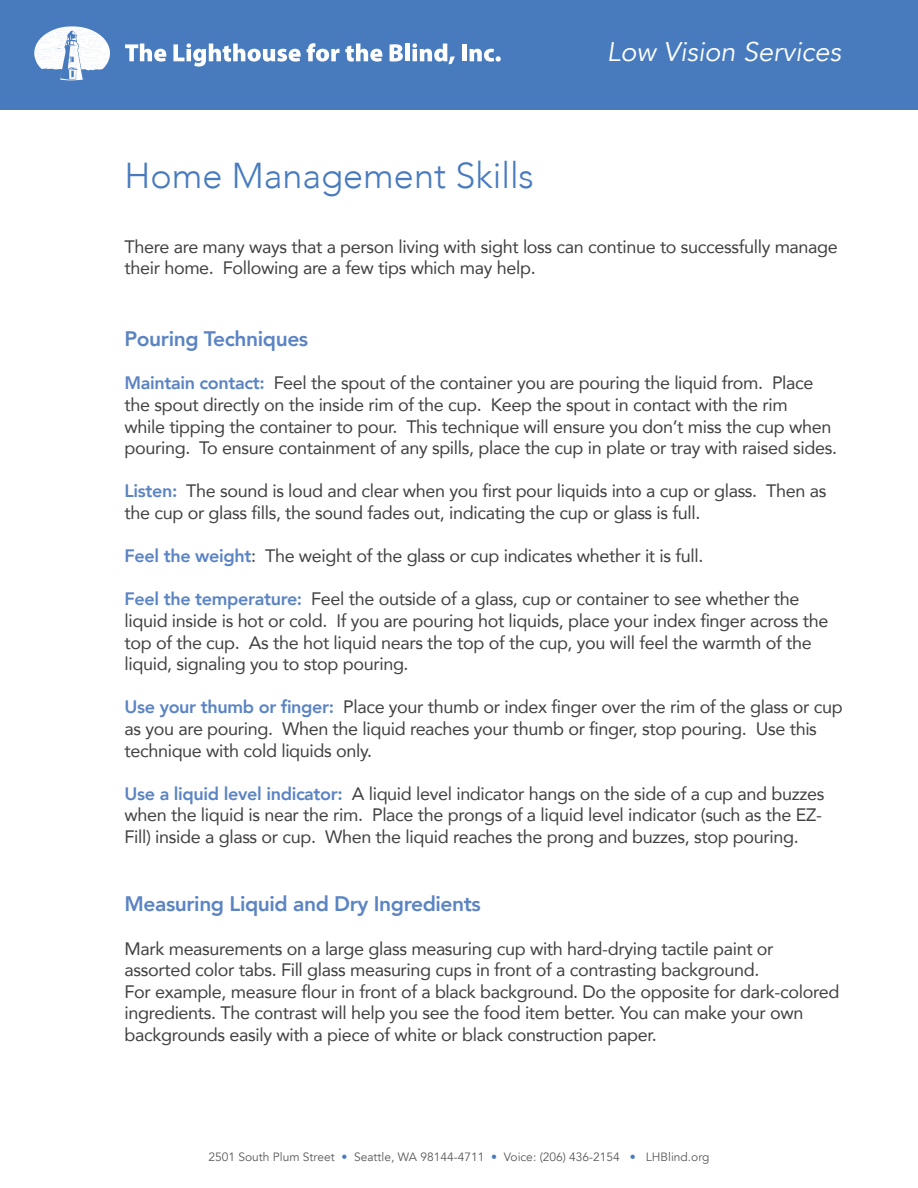
<style>
.page{position:relative;width:918px;height:1188px;background:#fff}
.page>*{position:absolute;margin:0;border:0;box-sizing:border-box;transform-origin:0 0}
.Header_Main{font:300 36px "Avenir";color:#487bbe}
.t1{font:italic 27px "Avenir";color:#fff}
.Bold_Header_14pt_H2{font:800 21px "Avenir";letter-spacing:-.02em;color:#5b84c3}
.Main_Text_P{font:18px/21.6px "Avenir";letter-spacing:-.02em;color:#414042}
.t2{font:12px "Avenir";color:#58595b}
.s1{font-weight:800;color:#5b84c3}
.s2{color:#487bbe}
</style>
<div class="page">
<div style="left:0;top:0;width:918px;height:110px;background:#487bbe"></div>
<svg style="left:125px;top:44px;width:41px;height:18px"></svg>
<svg style="left:173px;top:43px;width:128px;height:24px"></svg>
<svg style="left:307px;top:43px;width:75px;height:19px"></svg>
<svg style="left:390px;top:44px;width:13px;height:18px"></svg>
<div style="left:405px;top:44px;width:5px;height:17px;background:#fff"></div>
<svg style="left:412px;top:43px;width:43px;height:21px"></svg>
<div style="left:462px;top:44px;width:5px;height:17px;background:#fff"></div>
<svg style="left:470px;top:49px;width:31px;height:13px"></svg>
<svg style="left:34px;top:26px;width:76px;height:54px"></svg>
<h1 class="Header_Main" style="left:124px;top:154px;width:411px">Home Management Skills</h1>
<h2 class="t1" style="left:607px;top:36px;width:236px">Low Vision Services</h2>
<p class="Main_Text_P" style="left:124px;top:235px;width:715px">There are many ways that a person living with sight loss can continue to successfully manage their home. Following are a few tips which may help.</p>
<h2 class="Bold_Header_14pt_H2" style="left:124px;top:323px;width:185px">Pouring Techniques</h2>
<p class="Main_Text_P" style="left:124px;top:372px;width:714px"><span class="s1">Maintain contact:</span> Feel the spout of the container you are pouring the liquid from. Place the spout directly on the inside rim of the cup. Keep the spout in contact with the rim<br>while tipping the container to pour. This technique will ensure you don’t miss the cup when pouring. To ensure containment of any spills, place the cup in plate or tray with raised sides.</p>
<p class="Main_Text_P" style="left:124px;top:480px;width:703px"><span class="s1">Listen:</span> The sound is loud and clear when you first pour liquids into a cup or glass. Then as the cup or glass fills, the sound fades out, indicating the cup or glass is full.</p>
<p class="Main_Text_P" style="left:124px;top:545px;width:580px"><span class="s1">Feel the weight</span>: The weight of the glass or cup indicates whether it is full.</p>
<p class="Main_Text_P" style="left:124px;top:588px;width:705px"><span class="s1">Feel the temperature:</span> Feel the outside of a glass, cup or container to see whether the liquid inside is hot or cold. If you are pouring hot liquids, place your index finger across the top of the cup. As the hot liquid nears the top of the cup, you will feel the warmth of the liquid, signaling you to stop pouring.</p>
<p class="Main_Text_P" style="left:124px;top:696px;width:720px"><span class="s1">Use your thumb or finger:</span> Place your thumb or index finger over the rim of the glass or cup as you are pouring. When the liquid reaches your thumb or finger, stop pouring. Use this technique with cold liquids only.</p>
<p class="Main_Text_P" style="left:124px;top:782px;width:701px"><span class="s1">Use a liquid level indicator:</span> A liquid level indicator hangs on the side of a cup and buzzes when the liquid is near the rim. Place the prongs of a liquid level indicator (such as the EZ-<br>Fill) inside a glass or cup. When the liquid reaches the prong and buzzes, stop pouring.</p>
<h2 class="Bold_Header_14pt_H2" style="left:124px;top:888px;width:358px">Measuring Liquid and Dry Ingredients</h2>
<p class="Main_Text_P" style="left:124px;top:937px;width:716px">Mark measurements on a large glass measuring cup with hard-drying tactile paint or assorted color tabs. Fill glass measuring cups in front of a contrasting background.<br>For example, measure flour in front of a black background. Do the opposite for dark-colored ingredients. The contrast will help you see the food item better. You can make your own backgrounds easily with a piece of white or black construction paper.</p>
<p class="t2" style="left:208px;top:1150px;width:503px">2501 South Plum Street <span class="s2">•</span> Seattle, WA 98144-4711 <span class="s2">•</span> Voice: (206) 436-2154 <span class="s2">•</span> LHBlind.org</p>
</div>
